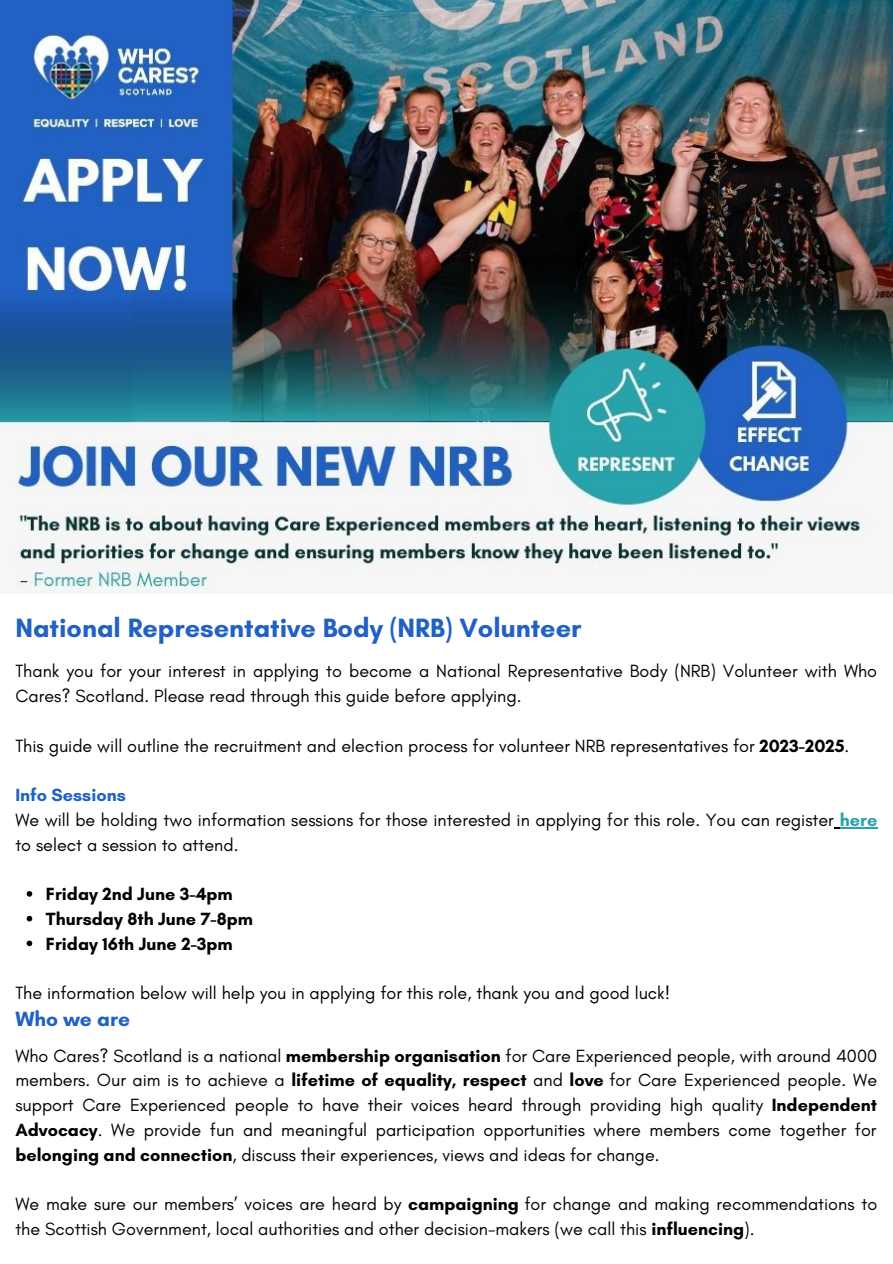
<style>
.page{position:relative;width:893px;height:1264px;background:#fff}
.page>*{position:absolute;margin:0;border:0;box-sizing:border-box;transform-origin:0 0}
.t1{font:700 27px "Glacial Indifference";color:#2161c4}
.t2{font:700 21px "Glacial Indifference";color:#2161c4}
.t3{font:18px/24.8px "Glacial Indifference";color:#000}
.t4{font:700 18px "Glacial Indifference";color:#000}
.t5{font:700 18px "Glacial Indifference";color:#2161c4}
.s1{font-weight:700}
.s2{font-weight:700;color:#29a3ab}
</style>
<div class="page">
<img style="left:0;top:0;width:892px;height:594px">
<svg style="left:27px;top:891px;width:5px;height:5px"></svg>
<svg style="left:27px;top:915px;width:5px;height:6px"></svg>
<svg style="left:27px;top:940px;width:5px;height:6px"></svg>
<hr style="left:839px;top:827px;width:38px;height:1px;background:#29a3ab">
<p class="t1" style="left:15px;top:611px;width:567px">National Representative Body (NRB) Volunteer</p>
<p class="t3" style="left:15px;top:658px;width:863px">Thank you for your interest in applying to become a National Representative Body (NRB) Volunteer with Who<br>Cares? Scotland. Please read through this guide before applying.</p>
<p class="t3" style="left:15px;top:733px;width:835px">This guide will outline the recruitment and election process for volunteer NRB representatives for <span class="s1">2023-2025</span>.</p>
<p class="t5" style="left:15px;top:784px;width:112px">Info Sessions</p>
<p class="t3" style="left:15px;top:807px;width:863px">We will be holding two information sessions for those interested in applying for this role. You can register <span class="s2">here </span>to select a session to attend.</p>
<p class="t4" style="left:46px;top:883px;width:188px">Friday 2nd June 3-4pm</p>
<p class="t4" style="left:46px;top:907px;width:208px">Thursday 8th June 7-8pm</p>
<p class="t4" style="left:46px;top:932px;width:188px">Friday 16th June 2-3pm</p>
<p class="t3" style="left:15px;top:980px;width:656px">The information below will help you in applying for this role, thank you and good luck!</p>
<p class="t2" style="left:15px;top:1006px;width:116px">Who we are</p>
<p class="t3" style="left:15px;top:1043px;width:863px;text-align:justify">Who Cares? Scotland is a national <span class="s1">membership organisation</span> for Care Experienced people, with around 4000 members. Our aim is to achieve a <span class="s1">lifetime of equality, respect</span> and <span class="s1">love</span> for Care Experienced people. We support Care Experienced people to have their voices heard through providing high quality <span class="s1">Independent Advocacy</span>. We provide fun and meaningful participation opportunities where members come together for <span class="s1">belonging and connection</span>, discuss their experiences, views and ideas for change.</p>
<p class="t3" style="left:15px;top:1191px;width:863px">We make sure our members’ voices are heard by <span class="s1">campaigning</span> for change and making recommendations to the Scottish Government, local authorities and other decision-makers (we call this <span class="s1">influencing</span>).</p>
</div>
